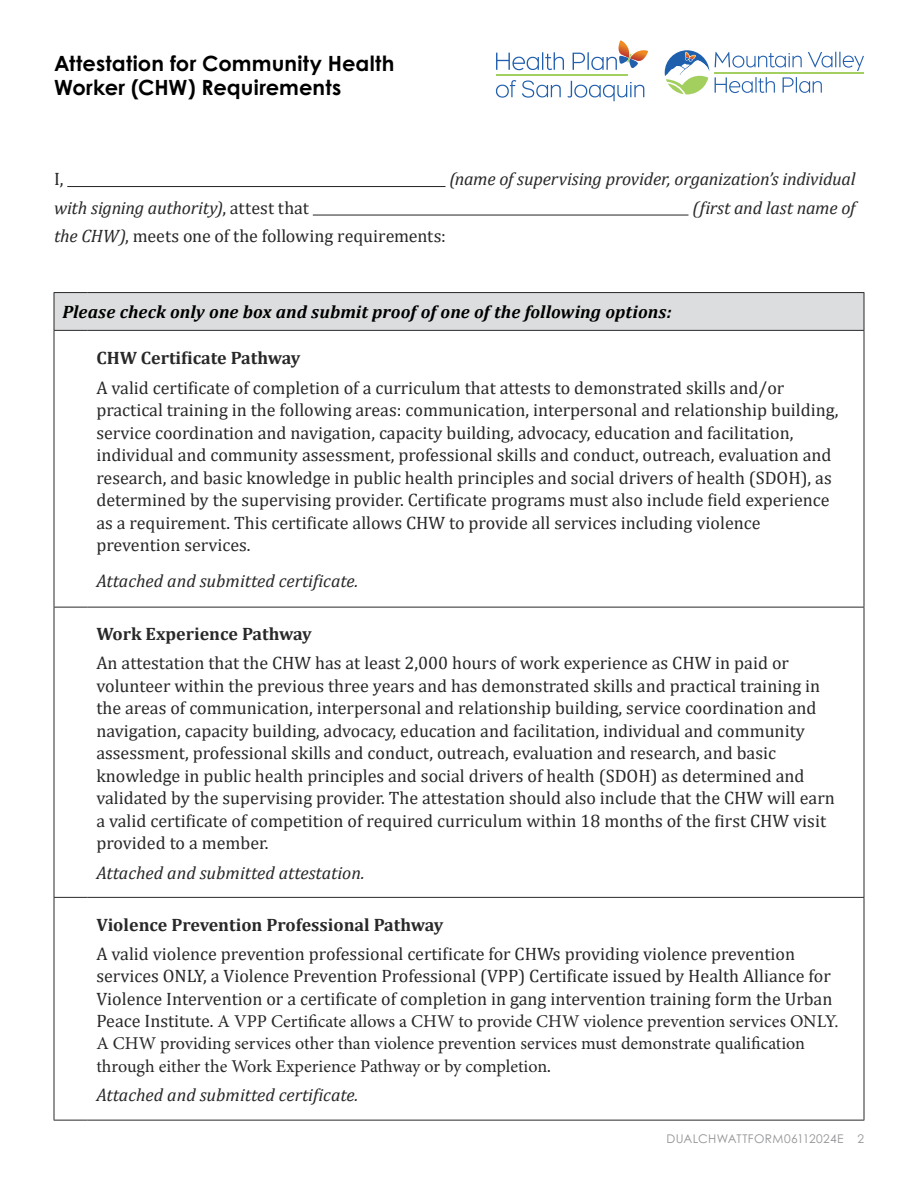
<style>
.page{position:relative;width:918px;height:1188px;background:#fff}
.page>*{position:absolute;margin:0;border:0;box-sizing:border-box;transform-origin:0 0}
.t1{font:700 21px/24px "Century Gothic Pro";letter-spacing:.005em;color:#000}
.t2{font:18px/22.5px "Cambria";color:#292829}
.t3{font:18px/22px "Minion Pro";color:#292829}
.t4{font:italic 18px "Cambria";color:#292829}
.t5{font:700 18px "Cambria";color:#292829}
.t6{font:italic 700 18px "Cambria";letter-spacing:.005em;color:#000}
.t7{font:12px "Century Gothic Pro";letter-spacing:.03em;color:#949598}
.s1{font-style:normal}
.s2{font-style:italic}
.s3{font-family:"Cambria"}
</style>
<div class="page">
<svg style="left:496px;top:52px;width:68px;height:18px"></svg>
<svg style="left:496px;top:80px;width:20px;height:18px"></svg>
<svg style="left:522px;top:80px;width:39px;height:18px"></svg>
<svg style="left:568px;top:81px;width:76px;height:20px"></svg>
<svg style="left:573px;top:40px;width:75px;height:30px"></svg>
<hr style="left:496px;top:74px;width:132px;height:2px;background:#a3cf60">
<svg style="left:665px;top:50px;width:44px;height:44px"></svg>
<hr style="left:715px;top:72px;width:149px;height:2px;background:#a3cf60">
<svg style="left:715px;top:52px;width:87px;height:16px"></svg>
<svg style="left:808px;top:52px;width:56px;height:19px"></svg>
<svg style="left:715px;top:77px;width:60px;height:16px"></svg>
<svg style="left:783px;top:77px;width:39px;height:16px"></svg>
<hr style="left:67px;top:186px;width:379px;height:1px;background:#292829">
<hr style="left:313px;top:215px;width:375px;height:1px;background:#292829">
<div style="left:54px;top:293px;width:810px;height:37px;background:#dcddde"></div>
<hr style="left:864px;top:293px;width:1px;height:37px;background:#292829">
<hr style="left:864px;top:331px;width:1px;height:276px;background:#292829">
<hr style="left:864px;top:608px;width:1px;height:289px;background:#292829">
<hr style="left:864px;top:898px;width:1px;height:222px;background:#292829">
<hr style="left:54px;top:292px;width:34px;height:1px;background:#292829">
<hr style="left:54px;top:293px;width:1px;height:37px;background:#292829">
<hr style="left:88px;top:292px;width:776px;height:1px;background:#292829">
<hr style="left:54px;top:330px;width:34px;height:1px;background:#292829">
<hr style="left:54px;top:331px;width:1px;height:276px;background:#292829">
<hr style="left:88px;top:330px;width:776px;height:1px;background:#292829">
<hr style="left:54px;top:607px;width:34px;height:1px;background:#292829">
<hr style="left:54px;top:608px;width:1px;height:289px;background:#292829">
<hr style="left:88px;top:607px;width:776px;height:1px;background:#292829">
<hr style="left:54px;top:897px;width:34px;height:1px;background:#292829">
<hr style="left:54px;top:898px;width:1px;height:222px;background:#292829">
<hr style="left:88px;top:897px;width:776px;height:1px;background:#292829">
<hr style="left:54px;top:1120px;width:34px;height:1px;background:#292829">
<hr style="left:88px;top:1120px;width:776px;height:1px;background:#292829">
<p class="t1" style="left:54px;top:51px;width:342px">Attestation for Community Health<br>Worker (CHW) Requirements</p>
<p class="t2" style="left:54px;top:168px;width:11px">I,</p>
<p class="t4" style="left:449px;top:167px;width:408px">(name of supervising provider, organization’s individual</p>
<p class="t4" style="left:54px;top:195px;width:257px">with signing authority)<span class="s1">, attest that</span></p>
<p class="t4" style="left:692px;top:195px;width:165px">(first and last name of</p>
<p class="t2" style="left:54px;top:225px;width:393px"><span class="s2">the CHW)</span>, meets one of the following requirements:</p>
<p class="t6" style="left:63px;top:300px;width:610px">Please check only one box and submit proof of one of the following options:</p>
<p class="t5" style="left:96px;top:346px;width:205px">CHW Certificate Pathway</p>
<p class="t2" style="left:96px;top:376px;width:744px">A valid certificate of completion of a curriculum that attests to demonstrated skills and/or practical training in the following areas: communication, interpersonal and relationship building, service coordination and navigation, capacity building, advocacy, education and facilitation, individual and community assessment, professional skills and conduct, outreach, evaluation and research, and basic knowledge in public health principles and social drivers of health (SDOH), as determined by the supervising provider. Certificate programs must also include field experience as a requirement. This certificate allows CHW to provide all services including violence prevention services.</p>
<p class="t4" style="left:96px;top:568px;width:264px">Attached and submitted certificate.</p>
<p class="t5" style="left:96px;top:621px;width:217px">Work Experience Pathway</p>
<p class="t2" style="left:96px;top:652px;width:740px">An attestation that the CHW has at least 2,000 hours of work experience as CHW in paid or volunteer within the previous three years and has demonstrated skills and practical training in the areas of communication, interpersonal and relationship building, service coordination and navigation, capacity building, advocacy, education and facilitation, individual and community assessment, professional skills and conduct, outreach, evaluation and research, and basic knowledge in public health principles and social drivers of health (SDOH) as determined and validated by the supervising provider. The attestation should also include that the CHW will earn a valid certificate of competition of required curriculum within 18 months of the first CHW visit provided to a member.</p>
<p class="t4" style="left:96px;top:860px;width:270px">Attached and submitted attestation.</p>
<p class="t5" style="left:96px;top:912px;width:348px">Violence Prevention Professional Pathway</p>
<p class="t2" style="left:96px;top:942px;width:738px">A valid violence prevention professional certificate for CHWs providing violence prevention services ONLY, a Violence Prevention Professional (VPP) Certificate issued by Health Alliance for<br>Violence Intervention or a certificate of completion in gang intervention training form the Urban</p>
<p class="t3" style="left:96px;top:1011px;width:744px"><span class="s3">Peace Institute.</span> A VPP Certificate allows a CHW to provide CHW violence prevention services ONLY.<br>A CHW providing services other than violence prevention services must demonstrate qualification through either the Work Experience Pathway or by completion<span class="s3">.</span></p>
<p class="t4" style="left:96px;top:1082px;width:264px">Attached and submitted certificate.</p>
<p class="t7" style="left:666px;top:1131px;width:199px">DUALCHWATTFORM06112024E 2</p>
</div>
